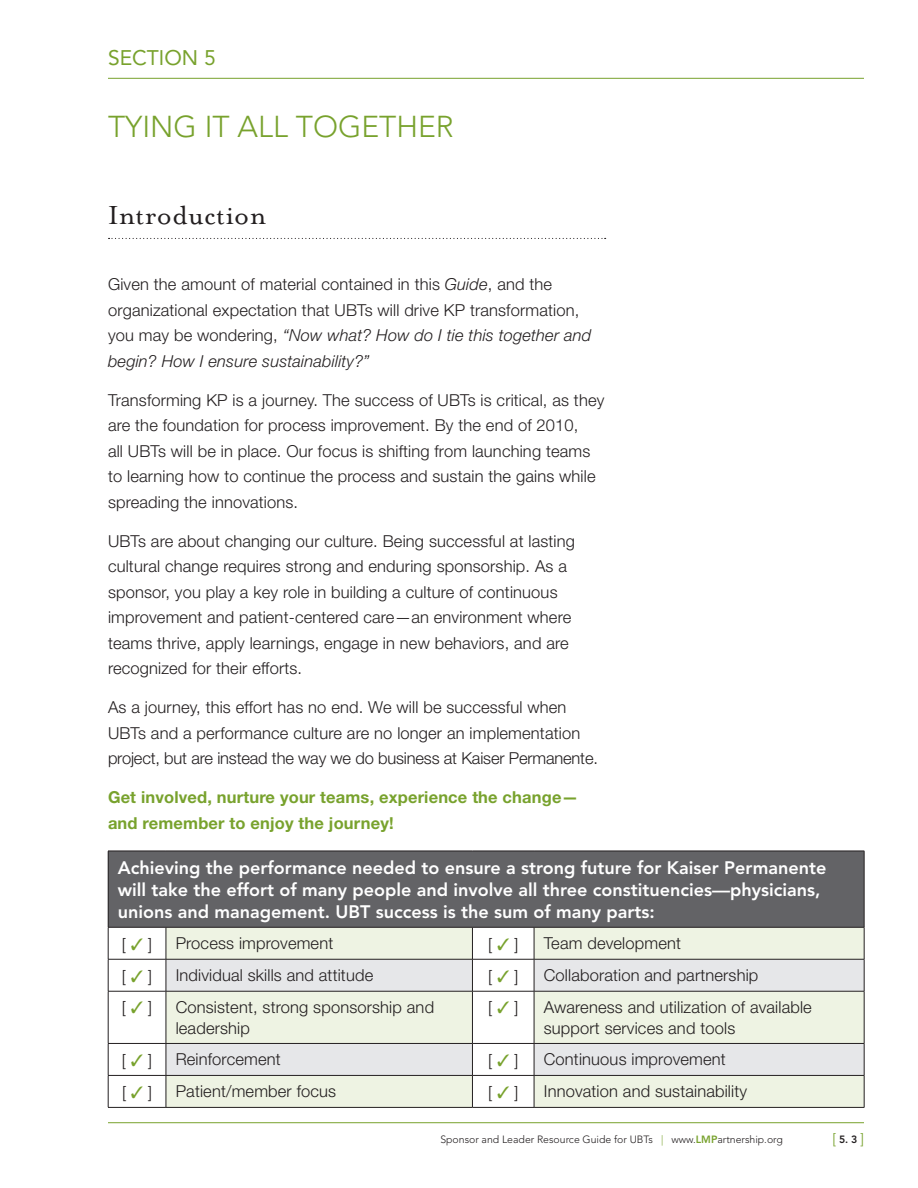
<style>
.page{position:relative;width:918px;height:1188px;background:#fff}
.page>*{position:absolute;margin:0;border:0;box-sizing:border-box;transform-origin:0 0}
.t1{font:300 30px "Avenir LT Std";color:#78a22d}
.t2{font:30px "Mrs Eaves Roman";letter-spacing:.01em;color:#231f20}
.t3{font:21px "Avenir";color:#78a22d}
.t4{font:800 18px/21.6px "Avenir";color:#fff}
.t5{font:300 16.5px/25.5px "Helvetica Neue LT Std";letter-spacing:.01em;color:#231f20}
.t6{font:700 16.5px/25.5px "Helvetica Neue LT Std";letter-spacing:.01em;color:#78a22d}
.t7{font:300 10.5px "Avenir LT Std";color:#231f20}
.t8{font:800 10.5px "Avenir";color:#231f20}
.s1{font-style:italic}
.s2{color:#78a22d}
.s3{font-family:"Avenir";font-weight:800;color:#78a22d}
.s4{font-family:"Avenir LT Std";font-weight:300;font-size:15px;color:#78a22d}
</style>
<div class="page">
<hr style="left:108px;top:1122px;width:756px;height:1px;background:#78a22d">
<hr style="left:108px;top:78px;width:756px;height:1px;background:#78a22d">
<svg style="left:109px;top:238px;width:497px;height:1px"></svg>
<div style="left:108px;top:851px;width:756px;height:76px;background:#636366"></div>
<svg style="left:109px;top:928px;width:57px;height:179px"></svg>
<svg style="left:167px;top:928px;width:697px;height:179px;background:#edf2e3"></svg>
<svg style="left:167px;top:960px;width:697px;height:115px;background:#eaede7"></svg>
<hr style="left:108px;top:851px;width:58px;height:1px;background:#231f20">
<hr style="left:108px;top:851px;width:1px;height:76px;background:#231f20">
<hr style="left:166px;top:851px;width:306px;height:1px;background:#231f20">
<hr style="left:472px;top:851px;width:62px;height:1px;background:#231f20">
<hr style="left:534px;top:851px;width:330px;height:1px;background:#231f20">
<hr style="left:864px;top:851px;width:1px;height:76px;background:#231f20">
<hr style="left:108px;top:927px;width:58px;height:1px;background:#231f20">
<hr style="left:108px;top:927px;width:1px;height:32px;background:#231f20">
<hr style="left:166px;top:927px;width:306px;height:1px;background:#231f20">
<hr style="left:166px;top:927px;width:1px;height:32px;background:#231f20">
<hr style="left:472px;top:927px;width:62px;height:1px;background:#231f20">
<hr style="left:472px;top:927px;width:1px;height:32px;background:#231f20">
<hr style="left:534px;top:927px;width:330px;height:1px;background:#231f20">
<hr style="left:534px;top:927px;width:1px;height:32px;background:#231f20">
<hr style="left:864px;top:927px;width:1px;height:32px;background:#231f20">
<hr style="left:108px;top:959px;width:58px;height:1px;background:#231f20">
<hr style="left:108px;top:959px;width:1px;height:32px;background:#231f20">
<hr style="left:166px;top:959px;width:306px;height:1px;background:#231f20">
<hr style="left:166px;top:959px;width:1px;height:32px;background:#231f20">
<hr style="left:472px;top:959px;width:62px;height:1px;background:#231f20">
<hr style="left:472px;top:959px;width:1px;height:32px;background:#231f20">
<hr style="left:534px;top:959px;width:330px;height:1px;background:#231f20">
<hr style="left:534px;top:959px;width:1px;height:32px;background:#231f20">
<hr style="left:864px;top:959px;width:1px;height:32px;background:#231f20">
<hr style="left:108px;top:991px;width:58px;height:1px;background:#231f20">
<hr style="left:108px;top:991px;width:1px;height:52px;background:#231f20">
<hr style="left:166px;top:991px;width:306px;height:1px;background:#231f20">
<hr style="left:166px;top:991px;width:1px;height:52px;background:#231f20">
<hr style="left:472px;top:991px;width:62px;height:1px;background:#231f20">
<hr style="left:472px;top:991px;width:1px;height:52px;background:#231f20">
<hr style="left:534px;top:991px;width:330px;height:1px;background:#231f20">
<hr style="left:534px;top:991px;width:1px;height:52px;background:#231f20">
<hr style="left:864px;top:991px;width:1px;height:52px;background:#231f20">
<hr style="left:108px;top:1043px;width:58px;height:1px;background:#231f20">
<hr style="left:108px;top:1044px;width:1px;height:31px;background:#231f20">
<hr style="left:166px;top:1043px;width:306px;height:1px;background:#231f20">
<hr style="left:166px;top:1044px;width:1px;height:31px;background:#231f20">
<hr style="left:472px;top:1043px;width:62px;height:1px;background:#231f20">
<hr style="left:472px;top:1044px;width:1px;height:31px;background:#231f20">
<hr style="left:534px;top:1043px;width:330px;height:1px;background:#231f20">
<hr style="left:534px;top:1044px;width:1px;height:31px;background:#231f20">
<hr style="left:864px;top:1044px;width:1px;height:31px;background:#231f20">
<hr style="left:108px;top:1075px;width:58px;height:1px;background:#231f20">
<hr style="left:108px;top:1076px;width:1px;height:31px;background:#231f20">
<hr style="left:166px;top:1075px;width:306px;height:1px;background:#231f20">
<hr style="left:166px;top:1076px;width:1px;height:31px;background:#231f20">
<hr style="left:472px;top:1075px;width:62px;height:1px;background:#231f20">
<hr style="left:472px;top:1076px;width:1px;height:31px;background:#231f20">
<hr style="left:534px;top:1075px;width:330px;height:1px;background:#231f20">
<hr style="left:534px;top:1076px;width:1px;height:31px;background:#231f20">
<hr style="left:864px;top:1076px;width:1px;height:31px;background:#231f20">
<hr style="left:108px;top:1107px;width:58px;height:1px;background:#231f20">
<hr style="left:166px;top:1107px;width:306px;height:1px;background:#231f20">
<hr style="left:472px;top:1107px;width:62px;height:1px;background:#231f20">
<hr style="left:534px;top:1107px;width:330px;height:1px;background:#231f20">
<p class="t3" style="left:108px;top:45px;width:109px">SECTION 5</p>
<h1 class="t1" style="left:108px;top:109px;width:347px">TYING IT ALL TOGETHER</h1>
<h1 class="t2" style="left:108px;top:199px;width:160px">Introduction</h1>
<p class="t5" style="left:108px;top:271px;width:485px">Given the amount of material contained in this <span class="s1">Guide</span>, and the organizational expectation that UBTs will drive KP transformation, you may be wondering, <span class="s1">“Now what? How do I tie this together and begin? How I ensure sustainability?”</span></p>
<p class="t5" style="left:108px;top:387px;width:498px">Transforming KP is a journey. The success of UBTs is critical, as they are the foundation for process improvement. By the end of 2010,<br>all UBTs will be in place. Our focus is shifting from launching teams to learning how to continue the process and sustain the gains while spreading the innovations.</p>
<p class="t5" style="left:108px;top:528px;width:469px">UBTs are about changing our culture. Being successful at lasting cultural change requires strong and enduring sponsorship. As a sponsor, you play a key role in building a culture of continuous improvement and patient-centered care—an environment where teams thrive, apply learnings, engage in new behaviors, and are recognized for their efforts.</p>
<p class="t5" style="left:108px;top:694px;width:492px">As a journey, this effort has no end. We will be successful when<br>UBTs and a performance culture are no longer an implementation project, but are instead the way we do business at Kaiser Permanente.</p>
<p class="t6" style="left:108px;top:784px;width:472px">Get involved, nurture your teams, experience the change— and remember to enjoy the journey!</p>
<p class="t4" style="left:118px;top:857px;width:710px">Achieving the performance needed to ensure a strong future for Kaiser Permanente will take the effort of many people and involve all three constituencies—physicians, unions and management. UBT success is the sum of many parts:</p>
<p class="t5" style="left:122px;top:931px;width:32px">[ <span class="s2">✓</span> ]</p>
<p class="t5" style="left:176px;top:930px;width:159px">Process improvement</p>
<p class="t5" style="left:488px;top:931px;width:32px">[ <span class="s2">✓</span> ]</p>
<p class="t5" style="left:544px;top:930px;width:139px">Team development</p>
<p class="t5" style="left:122px;top:963px;width:32px">[ <span class="s2">✓</span> ]</p>
<p class="t5" style="left:176px;top:962px;width:199px">Individual skills and attitude</p>
<p class="t5" style="left:488px;top:963px;width:32px">[ <span class="s2">✓</span> ]</p>
<p class="t5" style="left:544px;top:962px;width:216px">Collaboration and partnership</p>
<p class="t5" style="left:122px;top:995px;width:32px">[ <span class="s2">✓</span> ]</p>
<p class="t5" style="left:176px;top:996px;width:260px;line-height:21px">Consistent, strong sponsorship and leadership</p>
<p class="t5" style="left:488px;top:995px;width:32px">[ <span class="s2">✓</span> ]</p>
<p class="t5" style="left:544px;top:996px;width:270px;line-height:21px">Awareness and utilization of available support services and tools</p>
<p class="t5" style="left:122px;top:1047px;width:32px">[ <span class="s2">✓</span> ]</p>
<p class="t5" style="left:176px;top:1046px;width:106px">Reinforcement</p>
<p class="t5" style="left:488px;top:1047px;width:32px">[ <span class="s2">✓</span> ]</p>
<p class="t5" style="left:544px;top:1046px;width:183px">Continuous improvement</p>
<p class="t5" style="left:122px;top:1079px;width:32px">[ <span class="s2">✓</span> ]</p>
<p class="t5" style="left:176px;top:1078px;width:162px">Patient/member focus</p>
<p class="t5" style="left:488px;top:1079px;width:32px">[ <span class="s2">✓</span> ]</p>
<p class="t5" style="left:544px;top:1078px;width:205px">Innovation and sustainability</p>
<p class="t7" style="left:440px;top:1133px;width:344px">Sponsor and Leader Resource Guide for UBTs <span class="s2">|</span> www.<span class="s3">LMP</span>artnership.org</p>
<p class="t8" style="left:832px;top:1133px;width:33px"><span class="s4">[</span>5.3<span class="s4">]</span></p>
</div>
